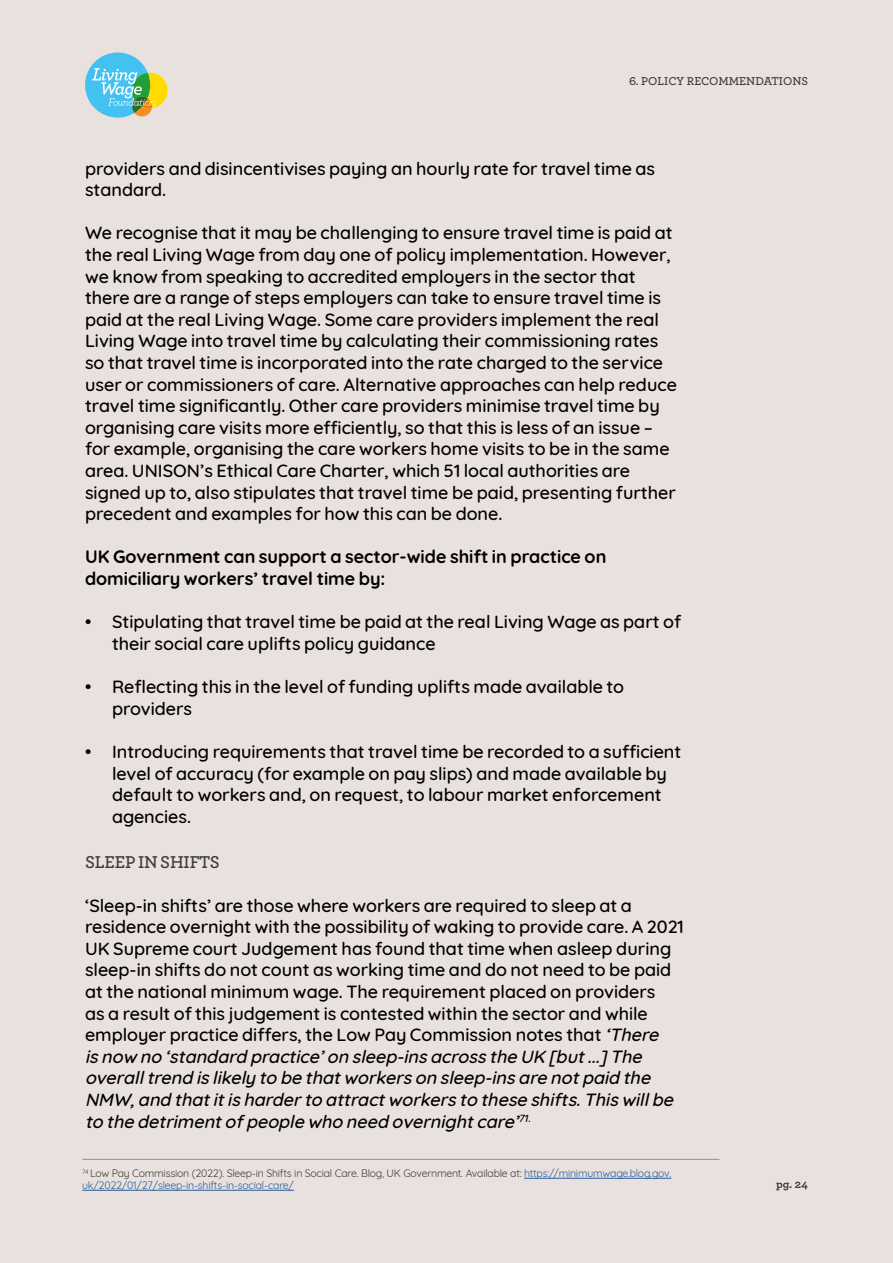
<style>
.page{position:relative;width:893px;height:1263px;background:#e9e1de}
.page>*{position:absolute;margin:0;border:0;box-sizing:border-box;transform-origin:0 0}
.t1{font:500 18px/21.6px "Quicksand";color:#000}
.t2{font:700 18px/21.6px "Quicksand";color:#000}
.t3{font:600 18px "Archer";letter-spacing:-.01em;color:#3c3c3c}
.t4{font:600 12px "Archer";color:#3c3c3c}
.t5{font:700 12px "Archer";color:#3c3c3c}
.t6{font:10.5px/12px "Quicksand";letter-spacing:-.02em;color:#3c3c3c}
.s1{font-style:italic}
.s2{color:#275b9b}
</style>
<div class="page">
<svg style="left:85px;top:52px;width:83px;height:66px"></svg>
<hr style="left:524px;top:1178px;width:147px;height:1px;background:#275b9b">
<hr style="left:82px;top:1190px;width:212px;height:1px;background:#275b9b">
<hr style="left:82px;top:1159px;width:637px;height:1px;background:#3c3c3c">
<p class="t4" style="left:629px;top:72px;width:180px">6. POLICY RECOMMENDATIONS</p>
<p class="t1" style="left:85px;top:156px;width:571px">providers and disincentivises paying an hourly rate for travel time as standard.</p>
<p class="t1" style="left:85px;top:221px;width:593px">We recognise that it may be challenging to ensure travel time is paid at the real Living Wage from day one of policy implementation. However, we know from speaking to accredited employers in the sector that there are a range of steps employers can take to ensure travel time is paid at the real Living Wage. Some care providers implement the real Living Wage into travel time by calculating their commissioning rates so that travel time is incorporated into the rate charged to the service user or commissioners of care. Alternative approaches can help reduce travel time significantly. Other care providers minimise travel time by organising care visits more efficiently, so that this is less of an issue – for example, organising the care workers home visits to be in the same area. UNISON’s Ethical Care Charter, which 51 local authorities are signed up to, also stipulates that travel time be paid, presenting further precedent and examples for how this can be done.</p>
<p class="t2" style="left:85px;top:545px;width:523px">UK Government can support a sector-wide shift in practice on domiciliary workers’ travel time by:</p>
<p class="t1" style="left:112px;top:609px;width:570px;text-indent:-27px">• Stipulating that travel time be paid at the real Living Wage as part of their social care uplifts policy guidance</p>
<p class="t1" style="left:112px;top:674px;width:514px;text-indent:-27px">• Reflecting this in the level of funding uplifts made available to providers</p>
<p class="t1" style="left:112px;top:739px;width:571px;text-indent:-27px">• Introducing requirements that travel time be recorded to a sufficient level of accuracy (for example on pay slips) and made available by default to workers and, on request, to labour market enforcement agencies.</p>
<p class="t3" style="left:85px;top:849px;width:136px">SLEEP IN SHIFTS</p>
<p class="t1" style="left:85px;top:893px;width:600px">‘Sleep-in shifts’ are those where workers are required to sleep at a residence overnight with the possibility of waking to provide care. A 2021<br>UK Supreme court Judgement has found that time when asleep during sleep-in shifts do not count as working time and do not need to be paid at the national minimum wage. The requirement placed on providers<br>as a result of this judgement is contested within the sector and while employer practice differs, the Low Pay Commission notes that <span class="s1">‘There isnow no ‘standard practice’on sleep-insacrossthe UK [but...]The overalltrend islikely to be thatworkerson sleep-insare notpaid the NMW,and thatitisharderto attractworkersto these shifts.Thiswillbe to the detrimentofpeople who need overnightcare’</span><sup>71.</sup></p>
<p class="t6" style="left:82px;top:1166px;width:591px"><sup>74</sup> Low Pay Commission (2022). Sleep-in Shifts in Social Care. Blog, UK Government. Available at: <span class="s2">https://minimumwage.blog.gov. uk/2022/01/27/sleep-in-shifts-in-social-care/</span></p>
<p class="t5" style="left:776px;top:1174px;width:33px">pg. 24</p>
</div>
